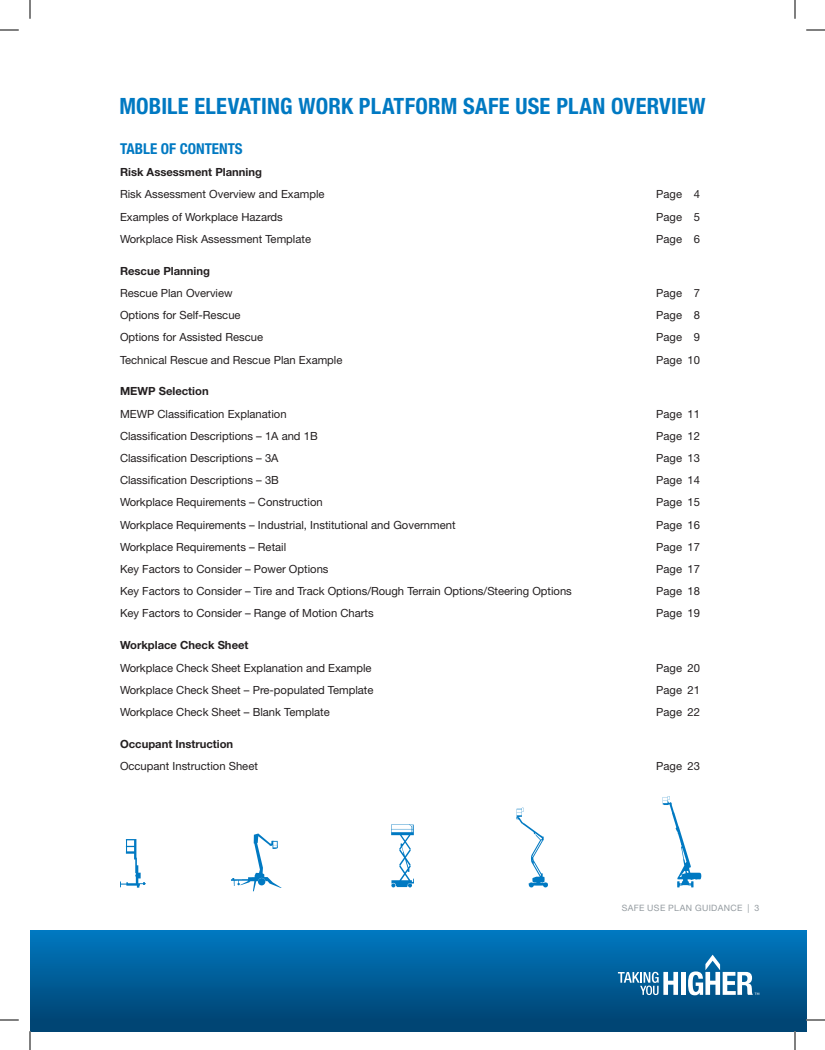
<style>
.page{position:relative;width:825px;height:1050px;background:#fff}
.page>*{position:absolute;margin:0;border:0;box-sizing:border-box;transform-origin:0 0}
.t1{font:700 condensed 22.5px "Helvetica Neue LT Std";letter-spacing:.01em;color:#0079c2}
.t2{font:700 condensed 15px "Helvetica Neue LT Std";color:#0079c2}
.t3{font:11.25px "Helvetica Neue LT Std";color:#231f20}
.t4{font:700 11.25px "Helvetica Neue LT Std";color:#231f20}
.t5{font:8.75px "Helvetica Neue LT Std";letter-spacing:.04em;color:#959ca1}
</style>
<div class="page">
<svg style="left:516px;top:808px;width:32px;height:79px"></svg>
<svg style="left:231px;top:834px;width:51px;height:57px"></svg>
<svg style="left:391px;top:824px;width:23px;height:63px"></svg>
<svg style="left:663px;top:796px;width:38px;height:91px"></svg>
<svg style="left:120px;top:839px;width:26px;height:49px"></svg>
<div style="left:30px;top:1020px;width:776px;height:11px;background:#004574"></div>
<div style="left:30px;top:930px;width:776px;height:90px;background:linear-gradient(to bottom,#0079c1,#004676)"></div>
<svg style="left:618px;top:972px;width:60px;height:23px"></svg>
<div style="left:681px;top:972px;width:5px;height:23px;background:#fff"></div>
<svg style="left:688px;top:955px;width:71px;height:40px"></svg>
<svg style="left:0;top:29px;width:19px;height:2px"></svg>
<svg style="left:806px;top:29px;width:19px;height:2px"></svg>
<svg style="left:0;top:1019px;width:19px;height:2px"></svg>
<svg style="left:806px;top:1019px;width:19px;height:2px"></svg>
<svg style="left:29px;top:0;width:2px;height:19px"></svg>
<svg style="left:29px;top:1031px;width:2px;height:19px"></svg>
<svg style="left:794px;top:0;width:2px;height:19px"></svg>
<svg style="left:794px;top:1031px;width:2px;height:19px"></svg>
<p class="t1" style="left:119px;top:92px;width:588px">MOBILE ELEVATING WORK PLATFORM SAFE USE PLAN OVERVIEW</p>
<p class="t2" style="left:120px;top:140px;width:124px">TABLE OF CONTENTS</p>
<p class="t4" style="left:120px;top:165px;width:144px">Risk Assessment Planning</p>
<p class="t3" style="left:120px;top:188px;width:206px">Risk Assessment Overview and Example</p>
<p class="t3" style="left:656px;top:188px;width:45px">Page 4</p>
<p class="t3" style="left:120px;top:210px;width:164px">Examples of Workplace Hazards</p>
<p class="t3" style="left:656px;top:210px;width:45px">Page 5</p>
<p class="t3" style="left:120px;top:232px;width:193px">Workplace Risk Assessment Template</p>
<p class="t3" style="left:656px;top:232px;width:45px">Page 6</p>
<p class="t4" style="left:120px;top:264px;width:91px">Rescue Planning</p>
<p class="t3" style="left:120px;top:286px;width:114px">Rescue Plan Overview</p>
<p class="t3" style="left:656px;top:286px;width:45px">Page 7</p>
<p class="t3" style="left:120px;top:308px;width:122px">Options for Self-Rescue</p>
<p class="t3" style="left:656px;top:308px;width:45px">Page 8</p>
<p class="t3" style="left:120px;top:331px;width:145px">Options for Assisted Rescue</p>
<p class="t3" style="left:656px;top:331px;width:45px">Page 9</p>
<p class="t3" style="left:120px;top:353px;width:224px">Technical Rescue and Rescue Plan Example</p>
<p class="t3" style="left:656px;top:353px;width:45px">Page 10</p>
<p class="t4" style="left:120px;top:384px;width:90px">MEWP Selection</p>
<p class="t3" style="left:120px;top:407px;width:168px">MEWP Classification Explanation</p>
<p class="t3" style="left:656px;top:407px;width:45px">Page 11</p>
<p class="t3" style="left:120px;top:429px;width:199px">Classification Descriptions – 1A and 1B</p>
<p class="t3" style="left:656px;top:429px;width:45px">Page 12</p>
<p class="t3" style="left:120px;top:451px;width:160px">Classification Descriptions – 3A</p>
<p class="t3" style="left:656px;top:451px;width:45px">Page 13</p>
<p class="t3" style="left:120px;top:474px;width:160px">Classification Descriptions – 3B</p>
<p class="t3" style="left:656px;top:474px;width:45px">Page 14</p>
<p class="t3" style="left:120px;top:496px;width:204px">Workplace Requirements – Construction</p>
<p class="t3" style="left:656px;top:496px;width:45px">Page 15</p>
<p class="t3" style="left:120px;top:518px;width:337px">Workplace Requirements – Industrial, Institutional and Government</p>
<p class="t3" style="left:656px;top:518px;width:45px">Page 16</p>
<p class="t3" style="left:120px;top:540px;width:168px">Workplace Requirements – Retail</p>
<p class="t3" style="left:656px;top:540px;width:45px">Page 17</p>
<p class="t3" style="left:120px;top:562px;width:210px">Key Factors to Consider – Power Options</p>
<p class="t3" style="left:656px;top:562px;width:45px">Page 17</p>
<p class="t3" style="left:120px;top:585px;width:453px">Key Factors to Consider – Tire and Track Options/Rough Terrain Options/Steering Options</p>
<p class="t3" style="left:656px;top:585px;width:45px">Page 18</p>
<p class="t3" style="left:120px;top:607px;width:255px">Key Factors to Consider – Range of Motion Charts</p>
<p class="t3" style="left:656px;top:607px;width:45px">Page 19</p>
<p class="t4" style="left:120px;top:638px;width:130px">Workplace Check Sheet</p>
<p class="t3" style="left:120px;top:661px;width:253px">Workplace Check Sheet Explanation and Example</p>
<p class="t3" style="left:656px;top:661px;width:45px">Page 20</p>
<p class="t3" style="left:120px;top:683px;width:255px">Workplace Check Sheet – Pre-populated Template</p>
<p class="t3" style="left:656px;top:683px;width:45px">Page 21</p>
<p class="t3" style="left:120px;top:705px;width:211px">Workplace Check Sheet – Blank Template</p>
<p class="t3" style="left:656px;top:705px;width:45px">Page 22</p>
<p class="t4" style="left:120px;top:737px;width:115px">Occupant Instruction</p>
<p class="t3" style="left:120px;top:759px;width:139px">Occupant Instruction Sheet</p>
<p class="t3" style="left:656px;top:759px;width:45px">Page 23</p>
<p class="t5" style="left:622px;top:902px;width:139px">SAFE USE PLAN GUIDANCE | 3</p>
</div>
